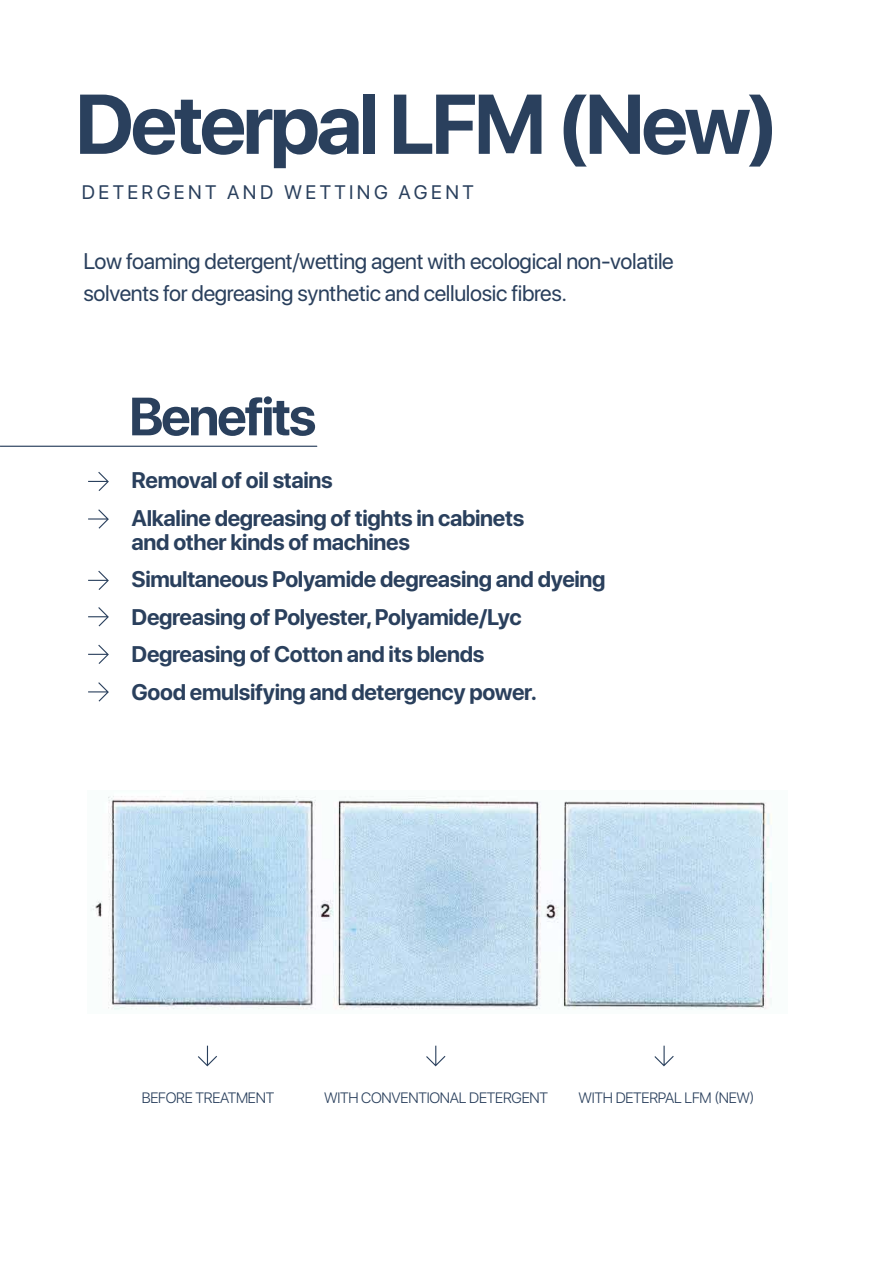
<style>
.page{position:relative;width:893px;height:1263px;background:#fff}
.page>*{position:absolute;margin:0;border:0;box-sizing:border-box;transform-origin:0 0}
.t1{font:700 84px "SF Pro Display";letter-spacing:-.04em;color:#2a405d}
.t2{font:700 53.4px "SF Pro Display";letter-spacing:-.04em;color:#2a405d}
.t3{font:700 22.5px/37.5px "SF Pro Display";letter-spacing:-.015em;color:#2a405d}
.t4{font:22.5px/31.5px "SF Pro Display";letter-spacing:-.015em;color:#2a405d}
.t5{font:19.5px "SF Pro Display";letter-spacing:.175em;color:#2a405d}
.t6{font:300 15px "SF Pro Display";letter-spacing:-.015em;color:#2a405d}
</style>
<div class="page">
<svg style="left:198px;top:1046px;width:19px;height:20px"></svg>
<svg style="left:426px;top:1046px;width:19px;height:20px"></svg>
<svg style="left:654px;top:1046px;width:20px;height:20px"></svg>
<img style="left:91px;top:796px;width:681px;height:214px">
<svg style="left:88px;top:472px;width:21px;height:19px"></svg>
<svg style="left:88px;top:509px;width:21px;height:20px"></svg>
<svg style="left:88px;top:571px;width:21px;height:19px"></svg>
<svg style="left:88px;top:607px;width:21px;height:19px"></svg>
<svg style="left:88px;top:645px;width:21px;height:19px"></svg>
<svg style="left:88px;top:682px;width:21px;height:20px"></svg>
<hr style="left:0;top:446px;width:317px;height:1px;background:#2a405d">
<h1 class="t1" style="left:75px;top:76px;width:706px">Deterpal LFM (New)</h1>
<p class="t5" style="left:82px;top:177px;width:393px">DETERGENT AND WETTING AGENT</p>
<p class="t4" style="left:83px;top:245px;width:592px">Low foaming detergent/wetting agent with ecological non-volatile solvents for degreasing synthetic and cellulosic fibres.</p>
<h2 class="t2" style="left:129px;top:386px;width:189px">Benefits</h2>
<p class="t3" style="left:132px;top:462px;width:394px">Removal of oil stains<br>Alkaline degreasing of tights in cabinets</p>
<p class="t3" style="left:132px;top:523px;width:475px">and other kinds of machines<br>Simultaneous Polyamide degreasing and dyeing Degreasing of Polyester, Polyamide/Lyc Degreasing of Cotton and its blends<br>Good emulsifying and detergency power.</p>
<p class="t6" style="left:142px;top:1086px;width:134px">BEFORE TREATMENT</p>
<p class="t6" style="left:324px;top:1086px;width:225px">WITH CONVENTIONAL DETERGENT</p>
<p class="t6" style="left:578px;top:1086px;width:178px">WITH DETERPAL LFM (NEW)</p>
</div>
